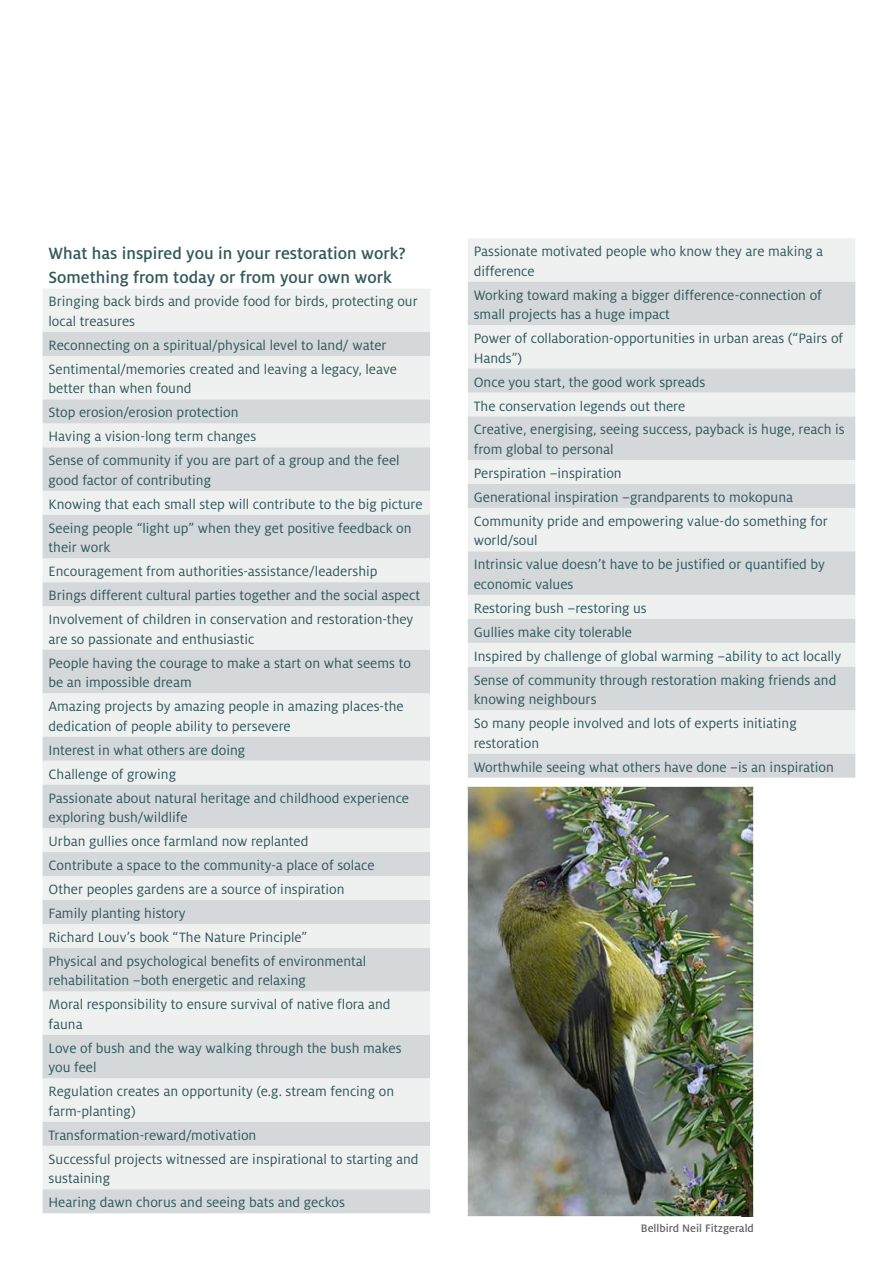
<style>
.page{position:relative;width:893px;height:1263px;background:#fff}
.page>*{position:absolute;margin:0;border:0;box-sizing:border-box;transform-origin:0 0}
.t1{font:500 18px/24px "Milo OT";color:#32585c}
.t2{font:15px/24px "Milo OT";color:#32585c}
.t3{font:500 12px "Milo OT";color:#636366}
</style>
<div class="page">
<div style="left:43px;top:289px;width:387px;height:43px;background:#eff1f1"></div>
<svg style="left:43px;top:332px;width:387px;height:881px;fill:#d4d8da"></svg>
<div style="left:468px;top:238px;width:387px;height:44px;background:#eff1f1"></div>
<svg style="left:468px;top:282px;width:387px;height:496px;fill:#d4d8da"></svg>
<img style="left:468px;top:787px;width:286px;height:429px">
<p class="t1" style="left:49px;top:241px;width:359px">What has inspired you in your restoration work?<br>Something from today or from your own work</p>
<p class="t2" style="left:49px;top:292px;width:371px;line-height:19.5px">Bringing back birds and provide food for birds, protecting our local treasures</p>
<p class="t2" style="left:49px;top:333px;width:350px">Reconnecting on a spiritual/physical level to land/ water<br>Sentimental/memories created and leaving a legacy, leave</p>
<p class="t2" style="left:49px;top:377px;width:353px">better than when found<br>Stop erosion/erosion protection<br>Having a vision-long term changes<br>Sense of community if you are part of a group and the feel</p>
<p class="t2" style="left:49px;top:468px;width:376px">good factor of contributing<br>Knowing that each small step will contribute to the big picture<br>Seeing people “light up” when they get positive feedback on</p>
<p class="t2" style="left:49px;top:536px;width:373px">their work<br>Encouragement from authorities-assistance/leadership<br>Brings different cultural parties together and the social aspect Involvement of children in conservation and restoration-they</p>
<p class="t2" style="left:49px;top:627px;width:364px">are so passionate and enthusiastic<br>People having the courage to make a start on what seems to</p>
<p class="t2" style="left:49px;top:671px;width:357px">be an impossible dream<br>Amazing projects by amazing people in amazing places-the</p>
<p class="t2" style="left:49px;top:714px;width:362px">dedication of people ability to persevere<br>Interest in what others are doing<br>Challenge of growing<br>Passionate about natural heritage and childhood experience</p>
<p class="t2" style="left:49px;top:805px;width:328px">exploring bush/wildlife<br>Urban gullies once farmland now replanted Contribute a space to the community-a place of solace Other peoples gardens are a source of inspiration Family planting history<br>Richard Louv’s book “The Nature Principle”<br>Physical and psychological benefits of environmental</p>
<p class="t2" style="left:49px;top:969px;width:344px">rehabilitation –both energetic and relaxing<br>Moral responsibility to ensure survival of native flora and</p>
<p class="t2" style="left:49px;top:1012px;width:355px">fauna<br>Love of bush and the way walking through the bush makes</p>
<p class="t2" style="left:49px;top:1056px;width:347px">you feel<br>Regulation creates an opportunity (e.g. stream fencing on</p>
<p class="t2" style="left:49px;top:1099px;width:372px">farm-planting)<br>Transformation-reward/motivation<br>Successful projects witnessed are inspirational to starting and</p>
<p class="t2" style="left:49px;top:1167px;width:298px">sustaining<br>Hearing dawn chorus and seeing bats and geckos</p>
<p class="t2" style="left:474px;top:242px;width:351px;line-height:19.5px">Passionate motivated people who know they are making a difference</p>
<p class="t2" style="left:474px;top:285px;width:350px;line-height:19.5px">Working toward making a bigger difference-connection of small projects has a huge impact</p>
<p class="t2" style="left:474px;top:329px;width:371px;line-height:19.5px">Power of collaboration-opportunities in urban areas (“Pairs of<br>Hands”)</p>
<p class="t2" style="left:474px;top:370px;width:372px">Once you start, the good work spreads<br>The conservation legends out there<br>Creative, energising, seeing success, payback is huge, reach is</p>
<p class="t2" style="left:474px;top:437px;width:356px">from global to personal<br>Perspiration –inspiration<br>Generational inspiration –grandparents to mokopuna Community pride and empowering value-do something for</p>
<p class="t2" style="left:474px;top:529px;width:353px">world/soul<br>Intrinsic value doesn’t have to be justified or quantified by</p>
<p class="t2" style="left:474px;top:572px;width:369px">economic values<br>Restoring bush –restoring us<br>Gullies make city tolerable<br>Inspired by challenge of global warming –ability to act locally Sense of community through restoration making friends and</p>
<p class="t2" style="left:474px;top:688px;width:325px">knowing neighbours<br>So many people involved and lots of experts initiating</p>
<p class="t2" style="left:474px;top:731px;width:362px">restoration<br>Worthwhile seeing what others have done –is an inspiration</p>
<p class="t3" style="left:641px;top:1221px;width:115px">Bellbird Neil Fitzgerald</p>
</div>
